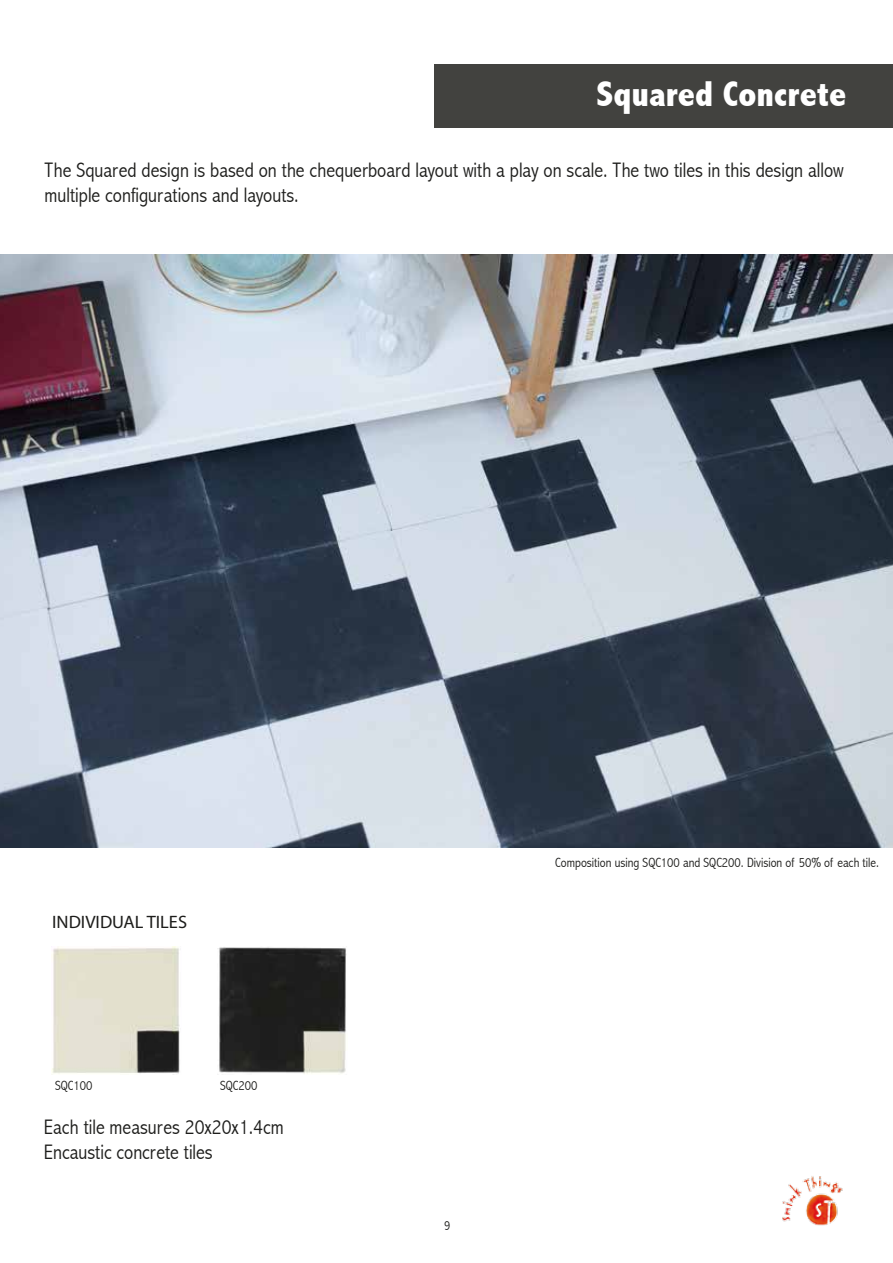
<style>
.page{position:relative;width:893px;height:1263px;background:#fff}
.page>*{position:absolute;margin:0;border:0;box-sizing:border-box;transform-origin:0 0}
.t1{font:800 condensed 36px "Abadi";color:#fff}
.t2{font:300 condensed 21px/25.2px "Abadi";color:#1d1d1b}
.t3{font:18px "Myriad Pro";color:#1d1d1b}
.t4{font:300 condensed 13.5px "Abadi";color:#1d1d1b}
</style>
<div class="page">
<img style="left:782px;top:1176px;width:61px;height:50px">
<div style="left:434px;top:64px;width:459px;height:63px;background:#42423f"></div>
<img style="left:0;top:255px;width:893px;height:592px">
<img style="left:51px;top:947px;width:129px;height:127px">
<img style="left:217px;top:947px;width:130px;height:127px">
<h1 class="t1" style="left:597px;top:74px;width:251px">Squared Concrete</h1>
<p class="t2" style="left:45px;top:157px;width:801px">The Squared design is based on the chequerboard layout with a play on scale. The two tiles in this design allow multiple configurations and layouts.</p>
<p class="t3" style="left:52px;top:911px;width:136px">INDIVIDUAL TILES</p>
<p class="t4" style="left:55px;top:1078px;width:39px">SQC100</p>
<p class="t4" style="left:220px;top:1078px;width:39px">SQC200</p>
<p class="t2" style="left:44px;top:1114px;width:241px">Each tile measures 20x20x1.4cm<br>Encaustic concrete tiles</p>
<p class="t4" style="left:555px;top:855px;width:325px">Composition using SQC100 and SQC200. Division of 50% of each tile.</p>
<p class="t4" style="left:444px;top:1218px;width:8px">9</p>
</div>
